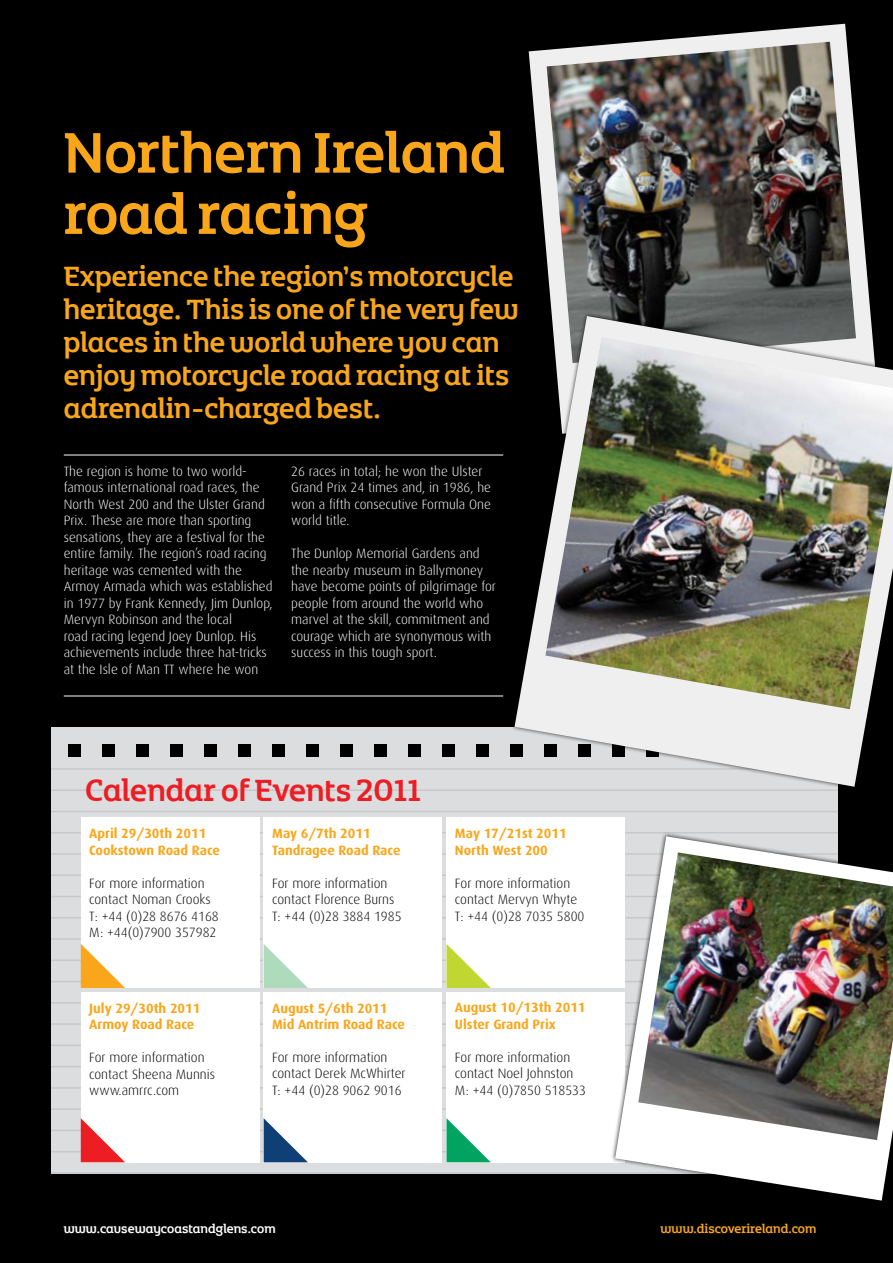
<style>
.page{position:relative;width:893px;height:1263px;background:#000}
.page>*{position:absolute;margin:0;border:0;box-sizing:border-box;transform-origin:0 0}
.t1{font:61.2px/61.2px "Northern Ireland Headline";color:#faa61a}
.t2{font:33px "Northern Ireland Headline";color:#ed1d24}
.t3{font:30px/33px "Northern Ireland Headline";color:#faa61a}
.t4{font:300 13.5px/16.5px "Dax";color:#fff}
.t5{font:300 13.5px/16.5px "Dax";color:#000}
.t6{font:700 13.5px/16.5px "Dax";color:#faa61a}
.t7{font:13.5px "Northern Ireland Headline";color:#fff}
.t8{font:13.5px "Northern Ireland Headline";color:#faa61a}
</style>
<div class="page">
<div style="left:51px;top:727px;width:787px;height:447px;background:#dcddde"></div>
<hr style="left:51px;top:1172px;width:787px;height:2px;background:#c7c8ca">
<hr style="left:51px;top:1151px;width:787px;height:1px;background:#c7c8ca">
<hr style="left:51px;top:1130px;width:787px;height:1px;background:#c7c8ca">
<hr style="left:51px;top:1108px;width:787px;height:2px;background:#c7c8ca">
<hr style="left:51px;top:1087px;width:787px;height:2px;background:#c7c8ca">
<hr style="left:51px;top:1066px;width:787px;height:1px;background:#c7c8ca">
<hr style="left:51px;top:1044px;width:787px;height:2px;background:#c7c8ca">
<hr style="left:51px;top:1023px;width:787px;height:2px;background:#c7c8ca">
<hr style="left:51px;top:1002px;width:787px;height:1px;background:#c7c8ca">
<hr style="left:51px;top:981px;width:787px;height:1px;background:#c7c8ca">
<hr style="left:51px;top:959px;width:787px;height:2px;background:#c7c8ca">
<hr style="left:51px;top:938px;width:787px;height:2px;background:#c7c8ca">
<hr style="left:51px;top:917px;width:787px;height:1px;background:#c7c8ca">
<hr style="left:51px;top:896px;width:787px;height:1px;background:#c7c8ca">
<hr style="left:51px;top:874px;width:787px;height:2px;background:#c7c8ca">
<hr style="left:51px;top:853px;width:787px;height:2px;background:#c7c8ca">
<hr style="left:51px;top:832px;width:787px;height:1px;background:#c7c8ca">
<hr style="left:51px;top:811px;width:787px;height:1px;background:#c7c8ca">
<hr style="left:51px;top:789px;width:787px;height:2px;background:#c7c8ca">
<hr style="left:51px;top:768px;width:787px;height:2px;background:#c7c8ca">
<hr style="left:64px;top:696px;width:439px;height:1px;background:#fff">
<hr style="left:64px;top:455px;width:439px;height:1px;background:#fff">
<svg style="left:529px;top:24px;width:342px;height:287px"></svg>
<img style="left:547px;top:42px;width:309px;height:269px">
<div style="left:68px;top:744px;width:12px;height:12px;background:#000"></div>
<div style="left:102px;top:744px;width:12px;height:12px;background:#000"></div>
<div style="left:136px;top:744px;width:12px;height:12px;background:#000"></div>
<div style="left:170px;top:744px;width:12px;height:12px;background:#000"></div>
<div style="left:204px;top:744px;width:12px;height:12px;background:#000"></div>
<div style="left:238px;top:744px;width:12px;height:12px;background:#000"></div>
<div style="left:272px;top:744px;width:12px;height:12px;background:#000"></div>
<div style="left:306px;top:744px;width:12px;height:12px;background:#000"></div>
<div style="left:340px;top:744px;width:12px;height:12px;background:#000"></div>
<div style="left:374px;top:744px;width:12px;height:12px;background:#000"></div>
<div style="left:408px;top:744px;width:12px;height:12px;background:#000"></div>
<div style="left:442px;top:744px;width:12px;height:12px;background:#000"></div>
<div style="left:476px;top:744px;width:12px;height:12px;background:#000"></div>
<div style="left:510px;top:311px;width:383px;height:479px;background:#000;opacity:.75"></div>
<svg style="left:514px;top:316px;width:379px;height:471px"></svg>
<img style="left:545px;top:337px;width:348px;height:372px">
<div style="left:81px;top:818px;width:178px;height:170px;background:#fff"></div>
<svg style="left:81px;top:944px;width:44px;height:44px"></svg>
<div style="left:81px;top:992px;width:178px;height:170px;background:#fff"></div>
<svg style="left:81px;top:1118px;width:44px;height:44px"></svg>
<div style="left:264px;top:818px;width:178px;height:170px;background:#fff"></div>
<svg style="left:264px;top:944px;width:44px;height:44px"></svg>
<div style="left:264px;top:992px;width:178px;height:170px;background:#fff"></div>
<svg style="left:264px;top:1118px;width:44px;height:44px"></svg>
<div style="left:446px;top:818px;width:179px;height:170px;background:#fff"></div>
<svg style="left:446px;top:944px;width:45px;height:44px"></svg>
<div style="left:446px;top:992px;width:179px;height:170px;background:#fff"></div>
<svg style="left:446px;top:1118px;width:45px;height:44px"></svg>
<div style="left:610px;top:832px;width:283px;height:372px;background:#000;opacity:.75"></div>
<svg style="left:615px;top:836px;width:278px;height:364px;fill:#fff"></svg>
<img style="left:638px;top:852px;width:255px;height:288px">
<h1 class="t1" style="left:64px;top:121px;width:443px">Northern Ireland road racing</h1>
<h3 class="t3" style="left:64px;top:259px;width:457px">Experience the region’s motorcycle heritage. This is one of the very few places in the world where you can enjoy motorcycle road racing at its adrenalin-charged best.</h3>
<p class="t4" style="left:64px;top:463px;width:210px">The region is home to two world&shy;famous international road races, the North West 200 and the Ulster Grand Prix. These are more than sporting sensations, they are a festival for the entire family. The region’s road racing heritage was cemented with the Armoy Armada which was established in 1977 by Frank Kennedy, Jim Dunlop, Mervyn Robinson and the local<br>road racing legend Joey Dunlop. His achievements include three hat-tricks at the Isle of Man TT where he won</p>
<p class="t4" style="left:291px;top:463px;width:201px">26 races in total; he won the Ulster<br>Grand Prix 24 times and, in 1986, he won a fifth consecutive Formula One world title.</p>
<p class="t4" style="left:291px;top:545px;width:206px">The Dunlop Memorial Gardens and the nearby museum in Ballymoney have become points of pilgrimage for people from around the world who marvel at the skill, commitment and courage which are synonymous with success in this tough sport.</p>
<h2 class="t2" style="left:85px;top:769px;width:337px">Calendar of Events 2011</h2>
<p class="t6" style="left:89px;top:825px;width:132px">April 29/30th 2011<br>Cookstown Road Race</p>
<p class="t5" style="left:89px;top:875px;width:131px">For more information contact Noman Crooks<br>T: +44 (0)28 8676 4168<br>M: +44(0)7900 357982</p>
<p class="t6" style="left:89px;top:1000px;width:113px">July 29/30th 2011<br>Armoy Road Race</p>
<p class="t5" style="left:89px;top:1049px;width:127px">For more information contact Sheena Munnis www.amrrc.com</p>
<p class="t6" style="left:272px;top:825px;width:130px">May 6/7th 2011<br>Tandragee Road Race</p>
<p class="t5" style="left:272px;top:875px;width:131px">For more information contact Florence Burns<br>T: +44 (0)28 3884 1985</p>
<p class="t6" style="left:272px;top:1000px;width:134px">August 5/6th 2011<br>Mid Antrim Road Race</p>
<p class="t5" style="left:272px;top:1049px;width:135px">For more information contact Derek McWhirter<br>T: +44 (0)28 9062 9016</p>
<p class="t6" style="left:455px;top:825px;width:113px">May 17/21st 2011<br>North West 200</p>
<p class="t5" style="left:455px;top:875px;width:131px">For more information contact Mervyn Whyte<br>T: +44 (0)28 7035 5800</p>
<p class="t6" style="left:455px;top:1000px;width:132px">August 10/13th 2011<br>Ulster Grand Prix</p>
<p class="t5" style="left:455px;top:1049px;width:132px">For more information contact Noel Johnston<br>M: +44 (0)7850 518533</p>
<p class="t7" style="left:64px;top:1220px;width:213px">www.causewaycoastandglens.com</p>
<p class="t8" style="left:661px;top:1220px;width:157px">www.discoverireland.com</p>
</div>
